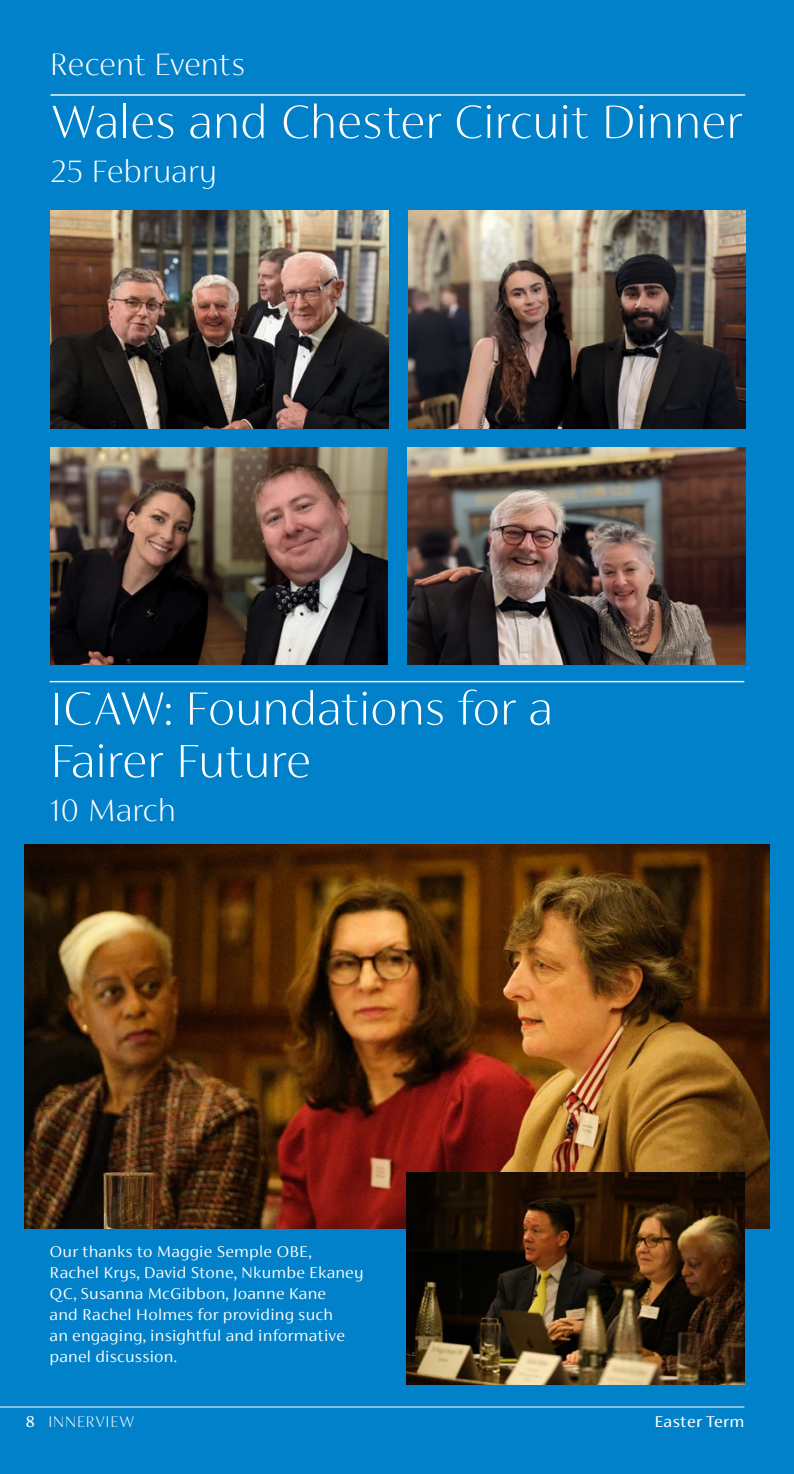
<style>
.page{position:relative;width:794px;height:1474px;background:#fff}
.page>*{position:absolute;margin:0;border:0;box-sizing:border-box;transform-origin:0 0}
.t1{font:100 52.5px/52.5px "FS Siena";letter-spacing:-.015em;color:#fff}
.t2{font:100 35px "FS Siena";letter-spacing:-.01em;color:#fff}
.Diary_Blue_Special_E{font:300 17.5px/21px "FS Siena";letter-spacing:.01em;color:#fff}
.t3{font:100 17.5px "FS Siena";letter-spacing:.02em;color:#fff}
.t4{font:17.5px "FS Siena";letter-spacing:.02em;color:#fff}
.s1{font-weight:400}
</style>
<div class="page">
<div style="left:0;top:0;width:794px;height:1473px;background:#0081c9"></div>
<hr style="left:50px;top:681px;width:694px;height:1px;background:#fff">
<img style="left:25px;top:844px;width:744px;height:384px">
<img style="left:407px;top:1172px;width:337px;height:212px">
<hr style="left:50px;top:94px;width:695px;height:2px;background:#fff">
<img style="left:408px;top:211px;width:337px;height:217px">
<img style="left:50px;top:447px;width:337px;height:218px">
<img style="left:50px;top:211px;width:338px;height:217px">
<img style="left:407px;top:447px;width:338px;height:218px">
<hr style="left:0;top:1406px;width:744px;height:1px;background:#fff">
<p class="t2" style="left:50px;top:46px;width:197px">Recent Events</p>
<p class="t1" style="left:50px;top:95px;width:693px">Wales and Chester Circuit Dinner</p>
<p class="t2" style="left:50px;top:153px;width:168px">25 February</p>
<p class="t1" style="left:50px;top:681px;width:505px">ICAW: Foundations for a<br>Fairer Future</p>
<p class="t2" style="left:50px;top:792px;width:128px">10 March</p>
<p class="Diary_Blue_Special_E" style="left:50px;top:1240px;width:315px">Our thanks to Maggie Semple OBE, Rachel Krys, David Stone, Nkumbe Ekaney QC, Susanna McGibbon, Joanne Kane<br>and Rachel Holmes for providing such<br>an engaging, insightful and informative panel discussion.</p>
<p class="t3" style="left:25px;top:1412px;width:110px"><span class="s1">8</span> INNERVIEW</p>
<p class="t4" style="left:654px;top:1412px;width:91px">Easter Term</p>
</div>
